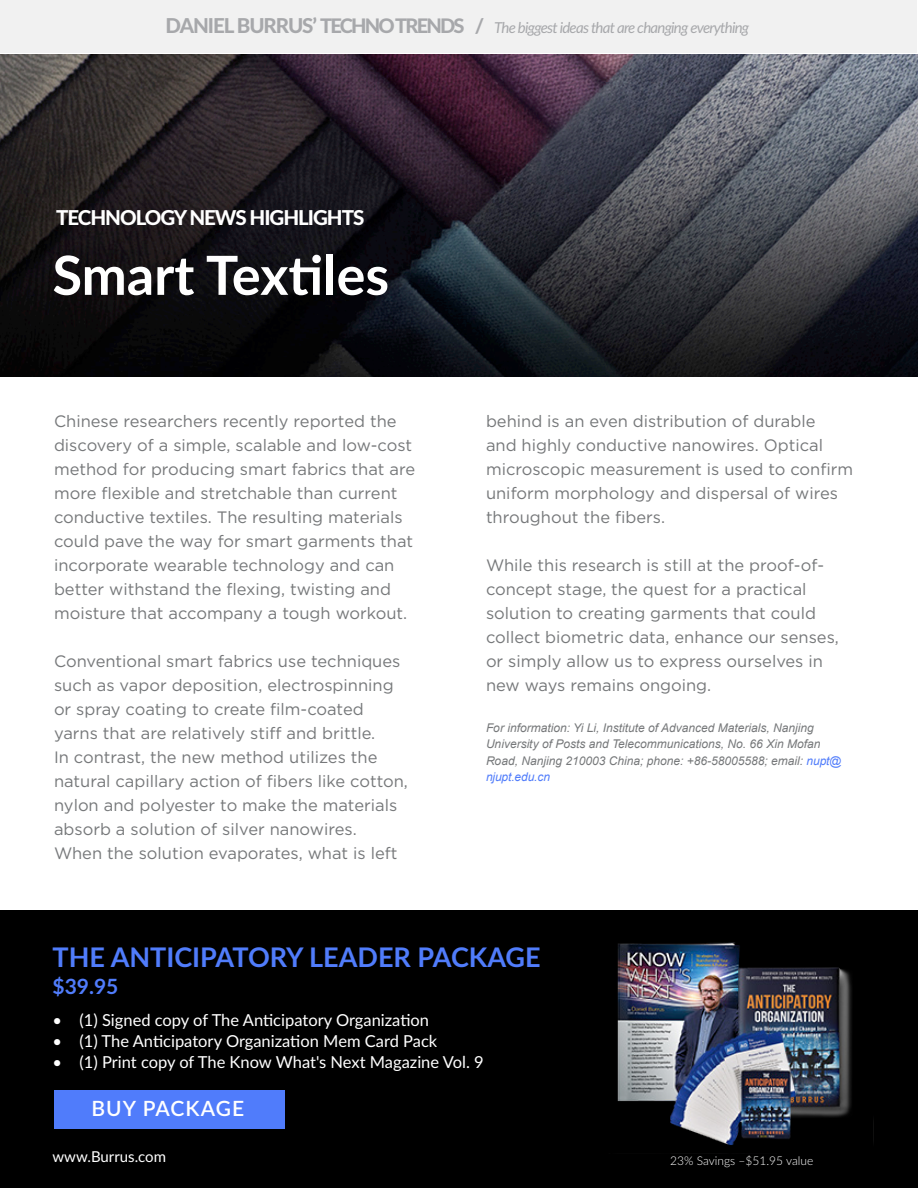
<style>
.page{position:relative;width:918px;height:1188px;background:#fff}
.page>*{position:absolute;margin:0;border:0;box-sizing:border-box;transform-origin:0 0}
.t1{font:700 54px "Lato";color:#fff}
.t2{font:700 27px "Lato";color:#507cfb}
.t3{font:600 21px "Lato";letter-spacing:.05em;color:#fff}
.t4{font:700 21px "Lato";color:#507cfb}
.t5{font:800 20.55px "Lato";letter-spacing:-.05em;color:#fff}
.t6{font:16.5px/24px "Gotham";color:#76787a}
.t7{font:16.5px "Lato";color:#fff}
.t8{font:italic 15px "Lato";letter-spacing:-.05em;color:#a7a8ab}
.t9{font:15px "Lato";color:#fff}
.t10{font:italic 12px/16.5px "Arial";color:#76787a}
.t11{font:300 12px "Lato";color:#fff}
.s1{font-weight:800;font-style:normal;font-size:20.55px}
.s2{font-weight:800;font-style:normal;font-size:20.1px}
.s3{color:#507cfb}
.s4{color:#000}
</style>
<div class="page">
<div style="left:0;top:0;width:916px;height:53px;background:#f1f1f1"></div>
<img style="left:0;top:55px;width:918px;height:321px">
<div style="left:0;top:911px;width:918px;height:277px;background:#000"></div>
<div style="left:54px;top:1090px;width:231px;height:40px;background:#507cfb"></div>
<img style="left:617px;top:942px;width:257px;height:203px">
<p class="t8" style="left:166px;top:17px;width:585px"><span class="s1">DANIEL BURRUS’</span> <span class="s2">TECHNO TRENDS /</span> The biggest ideas that are changing everything</p>
<p class="t5" style="left:56px;top:203px;width:310px">TECHNOLOGY NEWS HIGHLIGHTS</p>
<h1 class="t1" style="left:52px;top:235px;width:338px">Smart Textiles</h1>
<p class="t6" style="left:54px;top:409px;width:363px">Chinese researchers recently reported the discovery of a simple, scalable and low-cost method for producing smart fabrics that are more flexible and stretchable than current conductive textiles. The resulting materials could pave the way for smart garments that incorporate wearable technology and can better withstand the flexing, twisting and moisture that accompany a tough workout.</p>
<p class="t6" style="left:54px;top:649px;width:356px">Conventional smart fabrics use techniques such as vapor deposition, electrospinning or spray coating to create film-coated yarns that are relatively stiff and brittle.<br>In contrast, the new method utilizes the natural capillary action of fibers like cotton, nylon and polyester to make the materials absorb a solution of silver nanowires.<br>When the solution evaporates, what is left</p>
<p class="t6" style="left:486px;top:409px;width:369px">behind is an even distribution of durable<br>and highly conductive nanowires. Optical microscopic measurement is used to confirm uniform morphology and dispersal of wires throughout the fibers.</p>
<p class="t6" style="left:486px;top:553px;width:354px">While this research is still at the proof-of&shy;concept stage, the quest for a practical solution to creating garments that could collect biometric data, enhance our senses, or simply allow us to express ourselves in new ways remains ongoing.</p>
<p class="t10" style="left:486px;top:719px;width:357px">For information: Yi Li, Institute of Advanced Materials, Nanjing University of Posts and Telecommunications, No. 66 Xin Mofan Road, Nanjing 210003 China; phone: +86-58005588; email: <span class="s3">nupt@ njupt.edu.cn</span></p>
<h2 class="t2" style="left:52px;top:938px;width:490px">THE ANTICIPATORY LEADER PACKAGE</h2>
<p class="t4" style="left:52px;top:971px;width:67px">$39.95</p>
<p class="t7" style="left:52px;top:1008px;width:378px">• (1) Signed copy of The Anticipatory Organization</p>
<p class="t7" style="left:52px;top:1029px;width:386px">• (1) The Anticipatory Organization Mem Card Pack</p>
<p class="t7" style="left:52px;top:1050px;width:433px">• (1) Print copy of The Know What's Next Magazine Vol. 9</p>
<p class="t3" style="left:92px;top:1094px;width:154px">BUY PACKAGE</p>
<p class="t9" style="left:52px;top:1146px;width:115px">www.Burrus.com</p>
<p class="t11" style="left:664px;top:1152px;width:150px"><span class="s4">a</span>23% Savings –$51.95 value</p>
</div>
